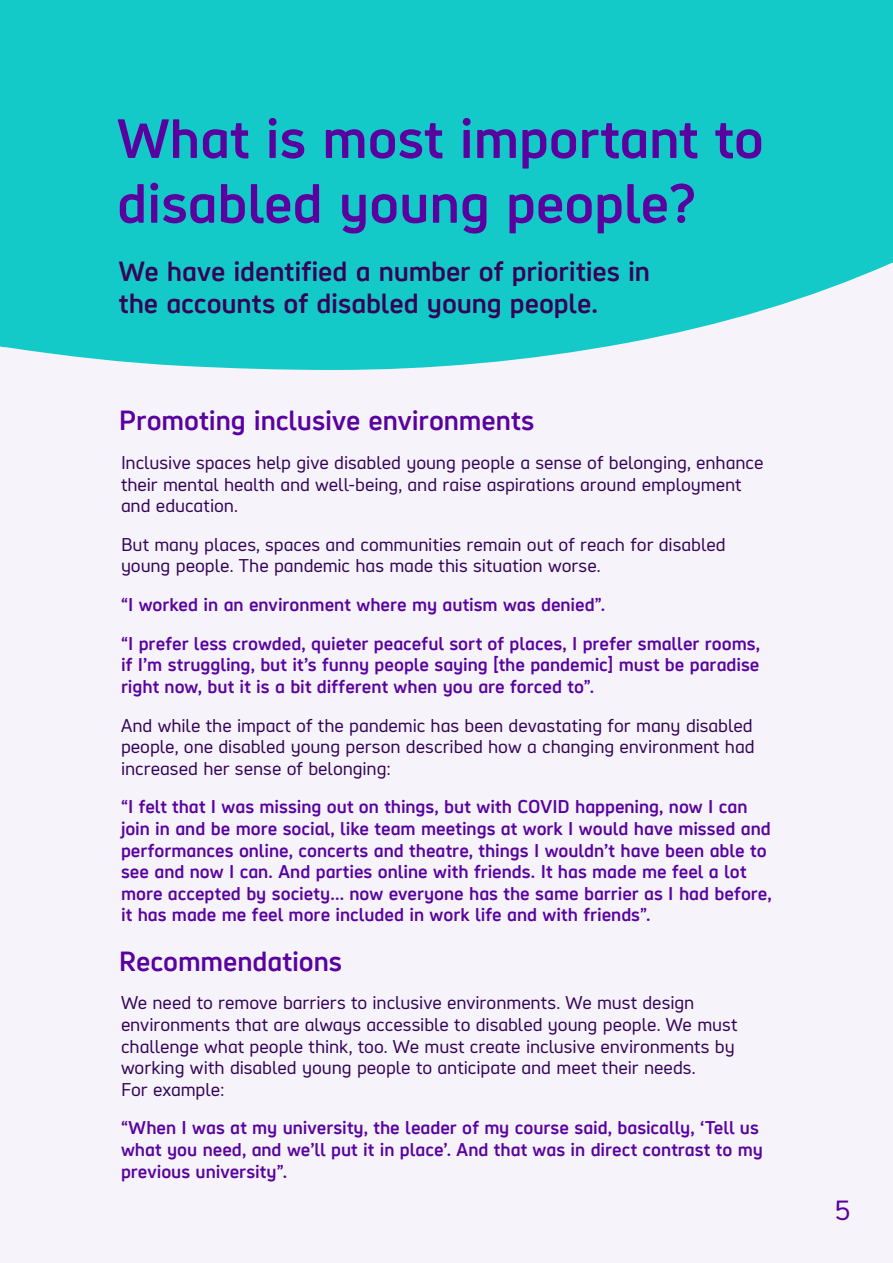
<style>
.page{position:relative;width:893px;height:1263px;background:#f6f3fa}
.page>*{position:absolute;margin:0;border:0;box-sizing:border-box;transform-origin:0 0}
.t1{font:700 54px/64.8px "Hargreaves";color:#59029f}
.t2{font:700 27px/32.4px "Hargreaves";letter-spacing:-.005em;color:#340458}
.t3{font:700 27px "Hargreaves";letter-spacing:-.005em;color:#59029f}
.t4{font:27px "Hargreaves";color:#59029f}
.t5{font:700 18px/21.6px "Hargreaves";color:#59029f}
.t6{font:18px/21.6px "Hargreaves";letter-spacing:-.005em;color:#340458}
</style>
<div class="page">
<div style="left:0;top:0;width:893px;height:370px;background:#14cac9"></div>
<h1 class="t1" style="left:117px;top:106px;width:648px">What is most important to disabled young people?</h1>
<p class="t2" style="left:119px;top:254px;width:533px">We have identified a number of priorities in the accounts of disabled young people.</p>
<h2 class="t3" style="left:119px;top:403px;width:417px">Promoting inclusive environments</h2>
<p class="t6" style="left:121px;top:452px;width:644px">Inclusive spaces help give disabled young people a sense of belonging, enhance their mental health and well-being, and raise aspirations around employment and education.</p>
<p class="t6" style="left:121px;top:533px;width:606px">But many places, spaces and communities remain out of reach for disabled young people. The pandemic has made this situation worse.</p>
<p class="t5" style="left:121px;top:594px;width:486px">“I worked in an environment where my autism was denied”.</p>
<p class="t5" style="left:121px;top:632px;width:641px;text-align:justify">“I prefer less crowded, quieter peaceful sort of places, I prefer smaller rooms, if I’m struggling, but it’s funny people saying [the pandemic] must be paradise right now, but it is a bit different when you are forced to”.</p>
<p class="t6" style="left:121px;top:714px;width:635px;text-align:justify">And while the impact of the pandemic has been devastating for many disabled people, one disabled young person described how a changing environment had increased her sense of belonging:</p>
<p class="t5" style="left:121px;top:796px;width:652px">“I felt that I was missing out on things, but with COVID happening, now I can join in and be more social, like team meetings at work I would have missed and performances online, concerts and theatre, things I wouldn’t have been able to see and now I can. And parties online with friends. It has made me feel a lot more accepted by society... now everyone has the same barrier as I had before, it has made me feel more included in work life and with friends”.</p>
<h2 class="t3" style="left:119px;top:943px;width:225px">Recommendations</h2>
<p class="t6" style="left:121px;top:992px;width:618px">We need to remove barriers to inclusive environments. We must design environments that are always accessible to disabled young people. We must challenge what people think, too. We must create inclusive environments by working with disabled young people to anticipate and meet their needs.<br>For example:</p>
<p class="t5" style="left:121px;top:1117px;width:643px">“When I was at my university, the leader of my course said, basically, ‘Tell us what you need, and we’ll put it in place’. And that was in direct contrast to my previous university”.</p>
<p class="t4" style="left:835px;top:1194px;width:17px">5</p>
</div>
